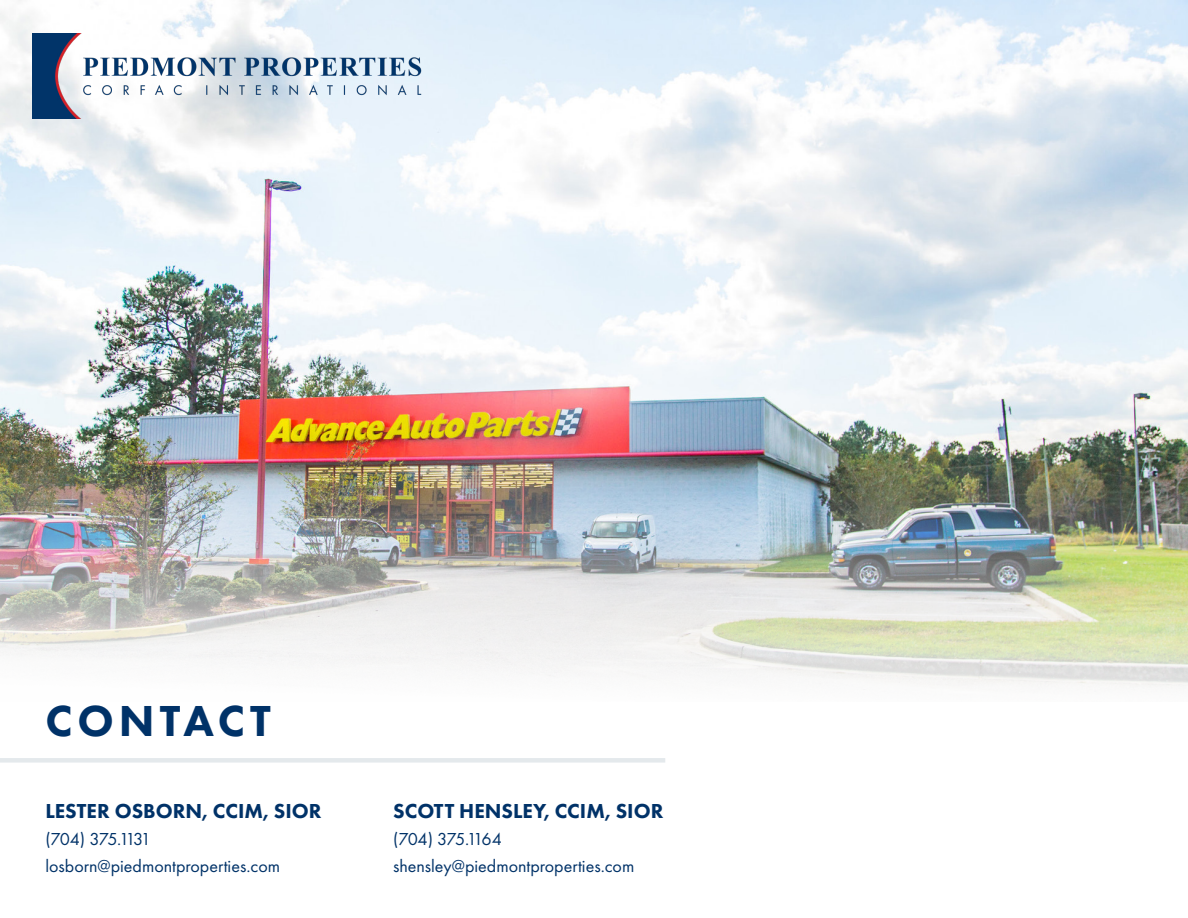
<style>
.page{position:relative;width:1188px;height:918px;background:#fff}
.page>*{position:absolute;margin:0;border:0;box-sizing:border-box;transform-origin:0 0}
.t1{font:800 45px "Futura PT";letter-spacing:.11em;color:#003268}
.t2{font:800 21px "Futura PT";color:#003268}
.t3{font:18px "Futura PT";color:#003268}
.t4{font:18px "Futura PT";letter-spacing:-.09em;color:#003268}
.t5{font:18px "Futura PT";letter-spacing:-.05em;color:#003268}
</style>
<div class="page">
<img style="left:0;top:0;width:1188px;height:687px">
<div style="left:0;top:758px;width:665px;height:5px;background:#e4e9ec"></div>
<img style="left:32px;top:33px;width:397px;height:85px">
<p class="t1" style="left:45px;top:693px;width:227px">CONTACT</p>
<p class="t2" style="left:45px;top:798px;width:278px">LESTER OSBORN, CCIM, SIOR</p>
<p class="t4" style="left:45px;top:829px;width:107px">(704) 375.1131</p>
<p class="t3" style="left:45px;top:856px;width:236px">losborn@piedmontproperties.com</p>
<p class="t2" style="left:393px;top:798px;width:272px">SCOTT HENSLEY, CCIM, SIOR</p>
<p class="t5" style="left:393px;top:829px;width:110px">(704) 375.1164</p>
<p class="t3" style="left:393px;top:856px;width:243px">shensley@piedmontproperties.com</p>
</div>
